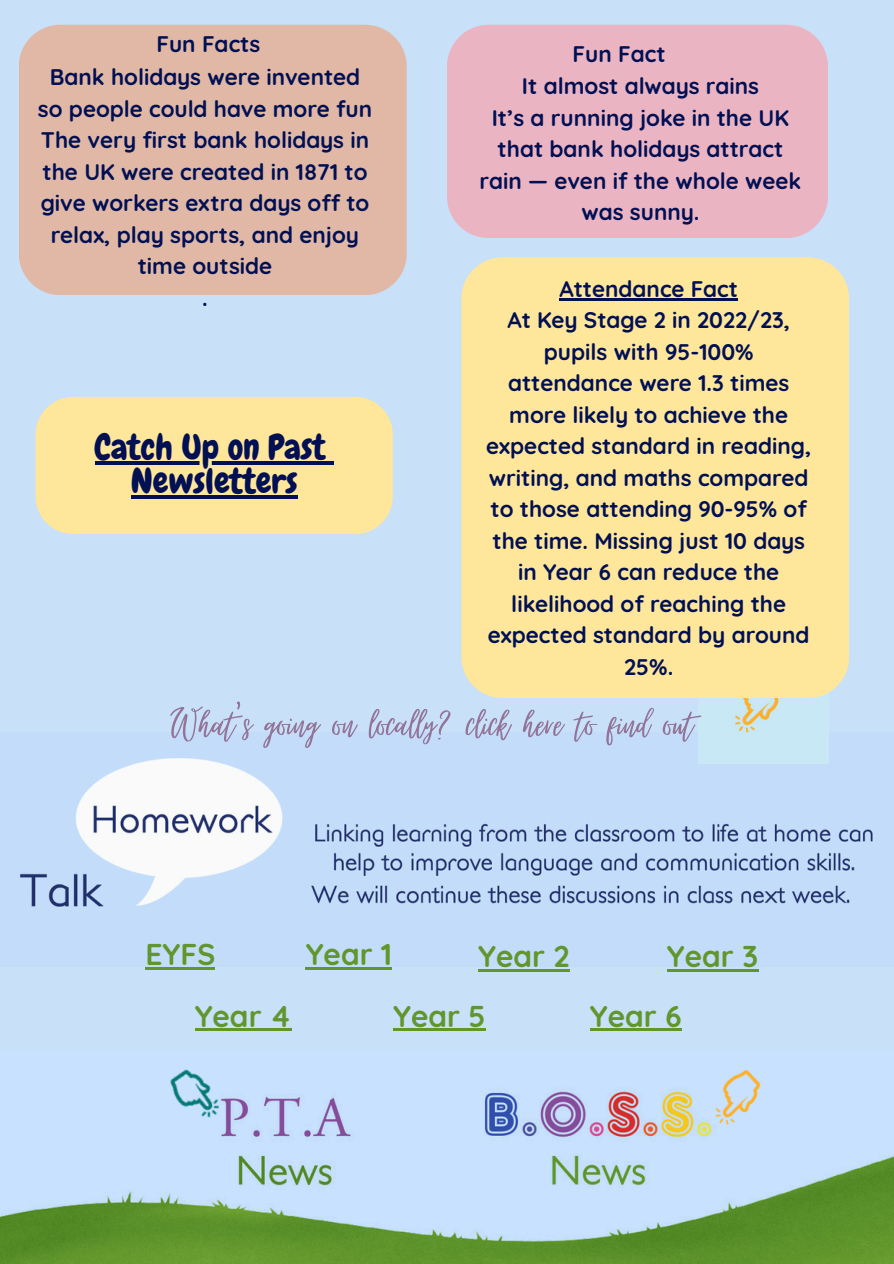
<style>
.page{position:relative;width:894px;height:1264px;background:#fff}
.page>*{position:absolute;margin:0;border:0;box-sizing:border-box;transform-origin:0 0}
.t1{font:51px "Virtual";color:#927498}
.t2{font:34.95px "Chewy";color:#011053}
.t3{font:700 30px "Quicksand";color:#61962c}
.t4{font:700 22.5px/31.5px "Quicksand";color:#011053;text-align:center}
</style>
<div class="page">
<div style="left:0;top:0;width:893px;height:1263px;background:#c8e0f8"></div>
<img style="left:20px;top:758px;width:853px;height:149px">
<img style="left:0;top:1091px;width:893px;height:172px">
<img style="left:680px;top:1070px;width:124px;height:84px">
<img style="left:134px;top:1069px;width:109px;height:64px">
<img style="left:698px;top:698px;width:129px;height:65px">
<div style="left:35px;top:397px;width:358px;height:137px;background:#fee69b;border-radius:38px"></div>
<div style="left:19px;top:25px;width:387px;height:270px;background:#e0b8a5"></div>
<div style="left:447px;top:25px;width:380px;height:213px;background:#eab4c3"></div>
<hr style="left:95px;top:461px;width:230px;height:3px;background:#011053">
<svg style="left:325px;top:461px;width:8px;height:3px"></svg>
<hr style="left:131px;top:495px;width:166px;height:3px;background:#011053">
<hr style="left:305px;top:967px;width:87px;height:2px;background:#61962c">
<hr style="left:478px;top:969px;width:91px;height:2px;background:#61962c">
<hr style="left:666px;top:969px;width:91px;height:2px;background:#61962c">
<hr style="left:195px;top:1028px;width:96px;height:3px;background:#61962c">
<hr style="left:145px;top:967px;width:70px;height:2px;background:#61962c">
<hr style="left:393px;top:1028px;width:93px;height:3px;background:#61962c">
<hr style="left:589px;top:1028px;width:92px;height:3px;background:#61962c">
<div style="left:461px;top:257px;width:388px;height:441px;background:#fee69b"></div>
<hr style="left:559px;top:299px;width:178px;height:2px;background:#011053">
<p class="t4" style="left:156px;top:28px;width:105px">Fun Facts</p>
<h3 class="t4" style="left:38px;top:61px;width:335px">Bank holidays were invented so people could have more fun</h3>
<p class="t4" style="left:41px;top:124px;width:330px">The very first bank holidays in the UK were created in 1871 to give workers extra days off to relax, play sports, and enjoy time outside</p>
<p class="t4" style="left:202px;top:281px;width:7px">.</p>
<p class="t2" style="left:95px;top:425px;width:232px">Catch Up on Past</p>
<p class="t2" style="left:131px;top:458px;width:168px">Newsletters</p>
<p class="t4" style="left:572px;top:38px;width:95px">Fun Fact</p>
<h3 class="t4" style="left:522px;top:70px;width:238px">It almost always rains</h3>
<p class="t4" style="left:479px;top:101px;width:323px">It’s a running joke in the UK that bank holidays attract rain — even if the whole week was sunny.</p>
<p class="t4" style="left:559px;top:272px;width:180px">Attendance Fact</p>
<p class="t4" style="left:486px;top:304px;width:326px">At Key Stage 2 in 2022/23, pupils with 95-100% attendance were 1.3 times more likely to achieve the expected standard in reading, writing, and maths compared to those attending 90-95% of the time. Missing just 10 days in Year 6 can reduce the likelihood of reaching the expected standard by around<br>25%.</p>
<p class="t1" style="left:171px;top:696px;width:523px">What's going on locally? click here to find out</p>
<p class="t3" style="left:145px;top:935px;width:71px">EYFS</p>
<p class="t3" style="left:195px;top:996px;width:98px">Year 4</p>
<p class="t3" style="left:305px;top:935px;width:88px">Year 1</p>
<p class="t3" style="left:478px;top:936px;width:93px">Year 2</p>
<p class="t3" style="left:666px;top:936px;width:93px">Year 3</p>
<p class="t3" style="left:393px;top:996px;width:94px">Year 5</p>
<p class="t3" style="left:589px;top:996px;width:93px">Year 6</p>
</div>
